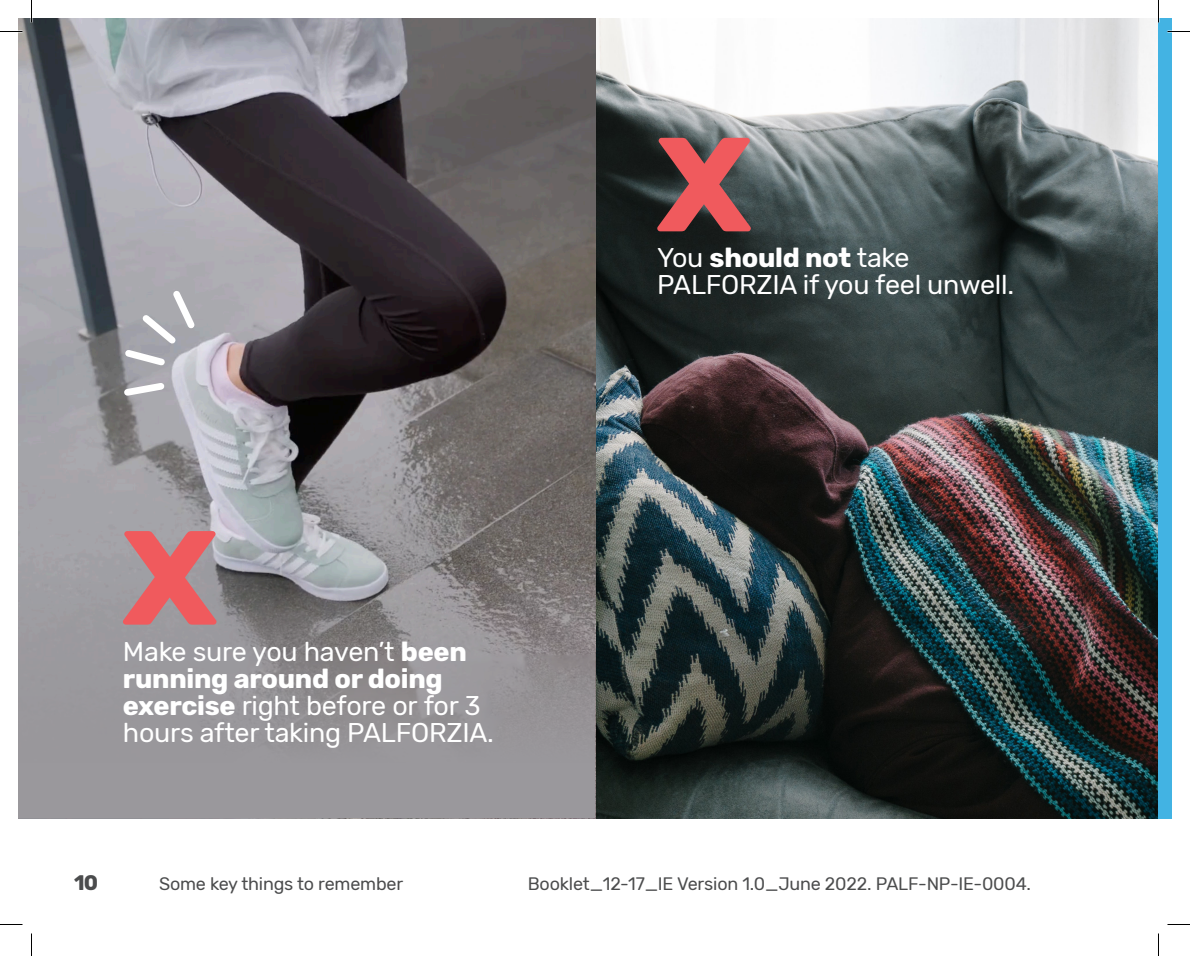
<style>
.page{position:relative;width:1190px;height:956px;background:#fff}
.page>*{position:absolute;margin:0;border:0;box-sizing:border-box;transform-origin:0 0}
.Info_Head{font:27px/27px "Rubik";letter-spacing:-.01em;color:#fff}
.t1{font:700 21px "Rubik";color:#4b4c4d}
._12pt_Rubik_Regular{font:18px "Rubik";letter-spacing:-.01em;color:#4b4c4d}
.s1{font-weight:700}
</style>
<div class="page">
<img style="left:595px;top:19px;width:563px;height:799px">
<svg style="left:19px;top:19px;width:576px;height:799px;background:#807e82"></svg>
<div style="left:1158px;top:19px;width:13px;height:799px;background:#43b3e3"></div>
<svg style="left:120px;top:285px;width:80px;height:85px;background:#b2b3b8"></svg>
<svg style="left:120px;top:378px;width:49px;height:22px"></svg>
<svg style="left:123px;top:531px;width:93px;height:94px;background:#cc777b"></svg>
<svg style="left:657px;top:138px;width:94px;height:93px;background:#9e4e50"></svg>
<hr style="left:1157px;top:0;width:2px;height:23px;background:#fff">
<svg style="left:0;top:31px;width:22px;height:1px"></svg>
<svg style="left:1167px;top:31px;width:23px;height:1px"></svg>
<svg style="left:0;top:924px;width:22px;height:1px"></svg>
<svg style="left:1167px;top:924px;width:23px;height:1px"></svg>
<svg style="left:31px;top:0;width:1px;height:23px"></svg>
<svg style="left:31px;top:933px;width:1px;height:23px"></svg>
<svg style="left:1158px;top:0;width:1px;height:23px"></svg>
<svg style="left:1158px;top:933px;width:1px;height:23px"></svg>
<p class="Info_Head" style="left:123px;top:638px;width:373px">Make sure you haven’t <span class="s1">been running around or doing exercise</span> right before or for 3 hours after taking PALFORZIA.</p>
<p class="Info_Head" style="left:657px;top:245px;width:358px">You <span class="s1">should not</span> take<br>PALFORZIA if you feel unwell.</p>
<p class="t1" style="left:74px;top:871px;width:26px">10</p>
<p class="_12pt_Rubik_Regular" style="left:528px;top:874px;width:505px">Booklet_12-17_IE Version 1.0_June 2022. PALF-NP-IE-0004.</p>
<p class="_12pt_Rubik_Regular" style="left:159px;top:874px;width:246px">Some key things to remember</p>
</div>
